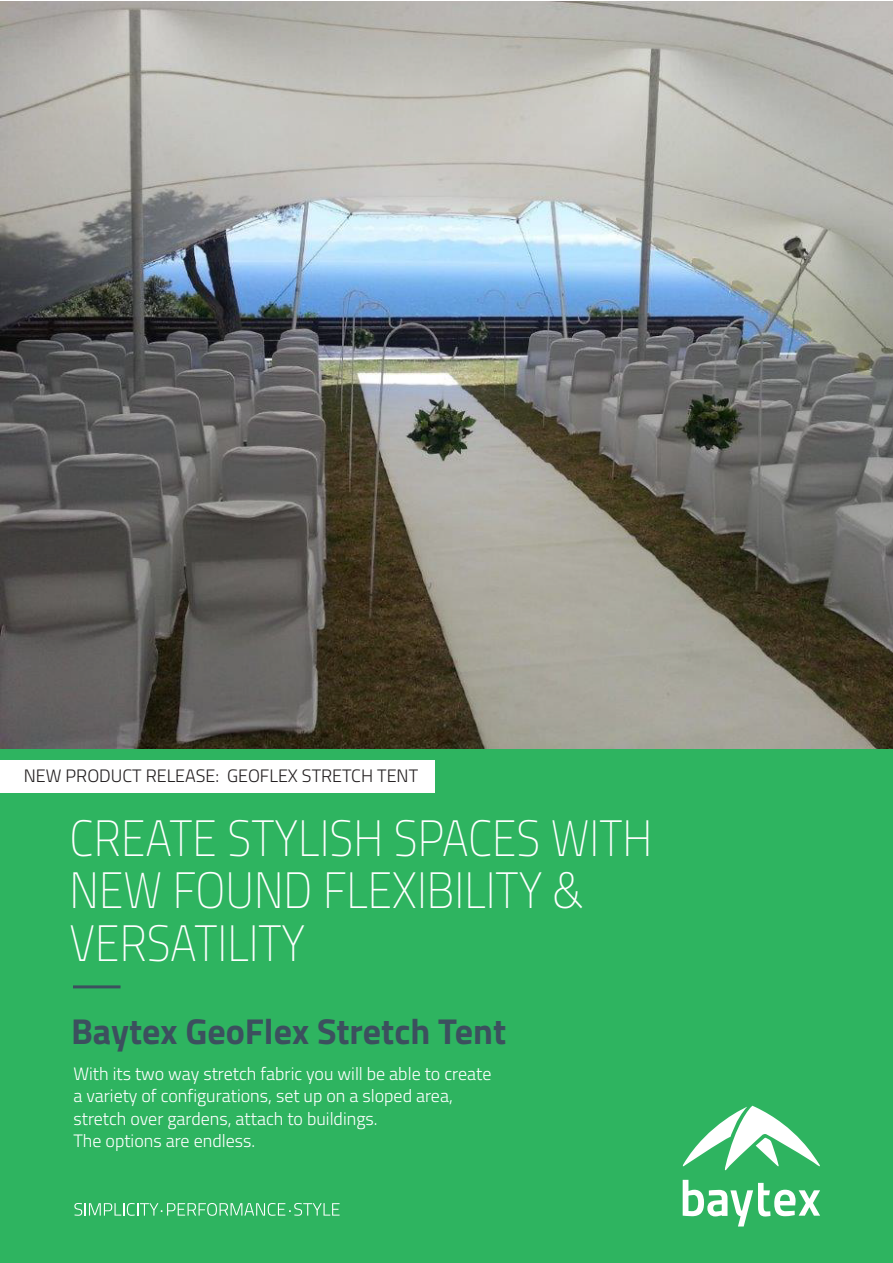
<style>
.page{position:relative;width:893px;height:1263px;background:#fff}
.page>*{position:absolute;margin:0;border:0;box-sizing:border-box;transform-origin:0 0}
.t1{font:51px/52.5px "Titillium Thin Upright";color:#fff;scale:.94 1}
.t2{font:700 36px "Titillium";color:#3c505e}
.t3{font:300 18px/22.5px "Titillium";color:#fff}
.t4{font:300 18px "Titillium";color:#231f20}
</style>
<div class="page">
<div style="left:0;top:740px;width:893px;height:523px;background:#2eb460"></div>
<hr style="left:73px;top:985px;width:47px;height:3px;background:#3c505e">
<svg style="left:683px;top:1180px;width:137px;height:46px"></svg>
<svg style="left:682px;top:1106px;width:138px;height:65px"></svg>
<svg style="left:74px;top:1203px;width:266px;height:13px"></svg>
<div style="left:0;top:760px;width:435px;height:32px;background:#fff"></div>
<img style="left:0;top:1px;width:893px;height:748px">
<p class="t4" style="left:24px;top:762px;width:396px">NEW PRODUCT RELEASE: GEOFLEX STRETCH TENT</p>
<h1 class="t1" style="left:70px;top:809px;width:622px">CREATE STYLISH SPACES WITH<br>NEW FOUND FLEXIBILITY &amp;<br>VERSATILITY</h1>
<h2 class="t2" style="left:71px;top:1004px;width:437px">Baytex GeoFlex Stretch Tent</h2>
<p class="t3" style="left:73px;top:1061px;width:419px">With its two way stretch fabric you will be able to create a variety of configurations, set up on a sloped area, stretch over gardens, attach to buildings.<br>The options are endless.</p>
</div>
